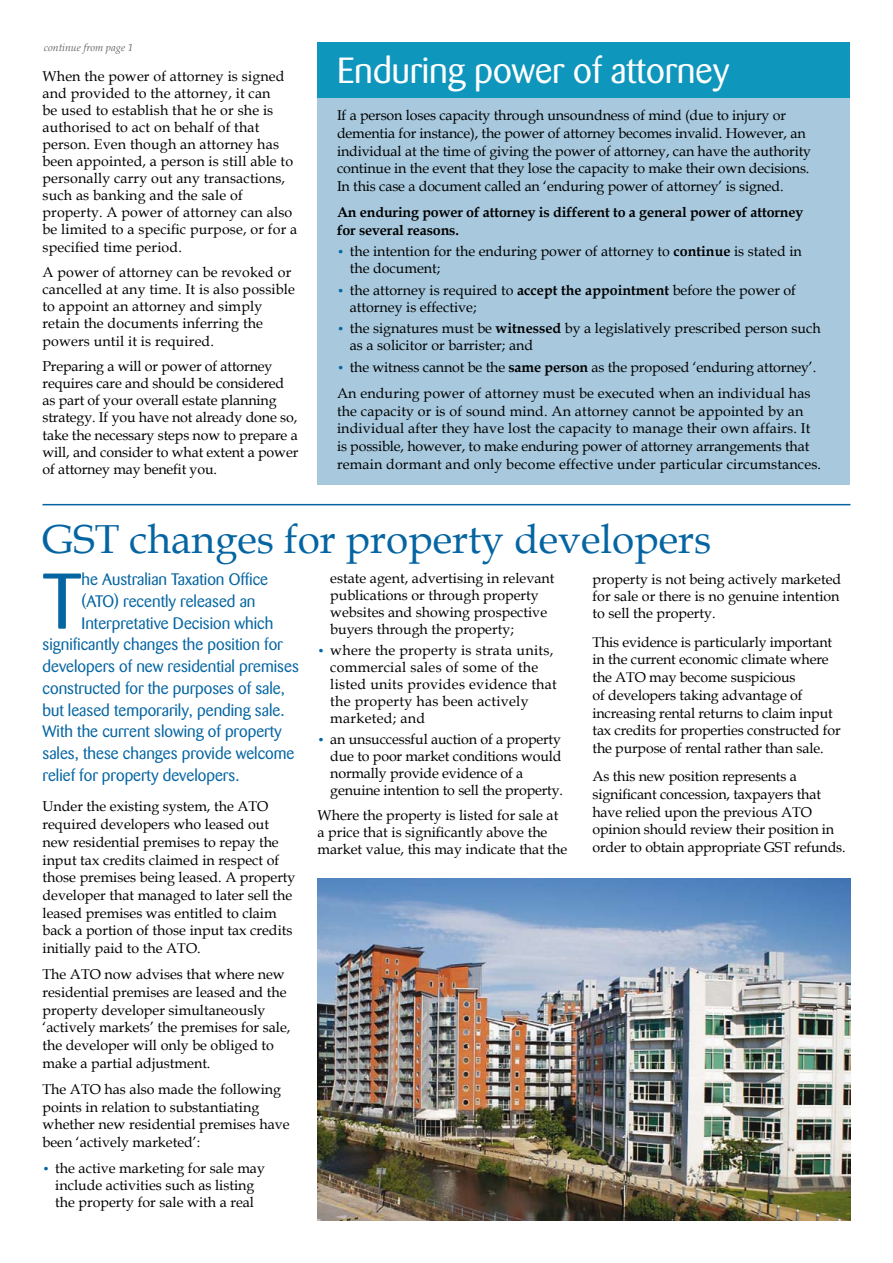
<style>
.page{position:relative;width:893px;height:1263px;background:#fff}
.page>*{position:absolute;margin:0;border:0;box-sizing:border-box;transform-origin:0 0}
.t1{font:78.15px "Barmeno";color:#0565a2}
.t2{font:40.5px "Book Antiqua";color:#0565a2}
.t3{font:36px "Barmeno";color:#fff}
.t4{font:16.5px "Barmeno";color:#0565a2}
.t5{font:14.25px/17.1px "Book Antiqua";color:#000}
.t6{font:14.25px/17.1px "Book Antiqua";letter-spacing:.02em;color:#000}
.t7{font:700 14.25px/17.7px "Book Antiqua";letter-spacing:-.01em;color:#000}
.t8{font:12px "Book Antiqua";color:#0565a2}
.t9{font:italic 10.5px "Book Antiqua";color:#646567}
.s1{font-weight:700}
</style>
<div class="page">
<div style="left:317px;top:43px;width:533px;height:442px;background:#a8c9dd"></div>
<div style="left:317px;top:43px;width:533px;height:55px;background:#0f96bd"></div>
<hr style="left:43px;top:504px;width:807px;height:1px;background:#0565a2">
<img style="left:317px;top:879px;width:533px;height:341px">
<p class="t9" style="left:44px;top:40px;width:91px">continue from page 1</p>
<p class="t5" style="left:43px;top:67px;width:256px">When the power of attorney is signed and provided to the attorney, it can<br>be used to establish that he or she is authorised to act on behalf of that person. Even though an attorney has been appointed, a person is still able to personally carry out any transactions, such as banking and the sale of property. A power of attorney can also be limited to a specific purpose, or for a specified time period.</p>
<p class="t5" style="left:43px;top:263px;width:254px">A power of attorney can be revoked or cancelled at any time. It is also possible to appoint an attorney and simply retain the documents inferring the powers until it is required.</p>
<p class="t5" style="left:43px;top:357px;width:257px">Preparing a will or power of attorney requires care and should be considered as part of your overall estate planning strategy. If you have not already done so, take the necessary steps now to prepare a will, and consider to what extent a power of attorney may benefit you.</p>
<h3 class="t3" style="left:337px;top:50px;width:394px">Enduring power of attorney</h3>
<p class="t5" style="left:337px;top:106px;width:476px;line-height:17.7px">If a person loses capacity through unsoundness of mind (due to injury or dementia for instance), the power of attorney becomes invalid. However, an individual at the time of giving the power of attorney, can have the authority continue in the event that they lose the capacity to make their own decisions.<br>In this case a document called an ‘enduring power of attorney’ is signed.</p>
<p class="t7" style="left:337px;top:203px;width:468px">An enduring power of attorney is different to a general power of attorney for several reasons.</p>
<p class="t5" style="left:350px;top:243px;width:454px">the intention for the enduring power of attorney to <span class="s1">continue</span> is stated in the document;</p>
<p class="t5" style="left:350px;top:281px;width:448px">the attorney is required to <span class="s1">accept the appointment</span> before the power of attorney is effective;</p>
<p class="t5" style="left:350px;top:319px;width:472px">the signatures must be <span class="s1">witnessed</span> by a legislatively prescribed person such as a solicitor or barrister; and</p>
<p class="t5" style="left:337px;top:353px;width:481px;line-height:26.2px;text-indent:13px">the witness cannot be the <span class="s1">same person</span> as the proposed ‘enduring attorney’.<br>An enduring power of attorney must be executed when an individual has</p>
<p class="t5" style="left:337px;top:402px;width:486px;line-height:17.7px">the capacity or is of sound mind. An attorney cannot be appointed by an individual after they have lost the capacity to manage their own affairs. It is possible, however, to make enduring power of attorney arrangements that remain dormant and only become effective under particular circumstances.</p>
<p class="t8" style="left:337px;top:244px;width:9px">•</p>
<p class="t8" style="left:337px;top:282px;width:9px">•</p>
<p class="t8" style="left:337px;top:321px;width:9px">•</p>
<p class="t8" style="left:337px;top:359px;width:9px">•</p>
<h2 class="t2" style="left:43px;top:510px;width:670px">GST changes for property developers</h2>
<h1 class="t1" style="left:43px;top:556px;width:41px">T</h1>
<p class="t4" style="left:82px;top:570px;width:188px">he Australian Taxation Office</p>
<p class="t4" style="left:82px;top:592px;width:175px">(ATO) recently released an</p>
<p class="t4" style="left:82px;top:613px;width:193px">Interpretative Decision which</p>
<p class="t4" style="left:43px;top:635px;width:242px">significantly changes the position for</p>
<p class="t4" style="left:43px;top:657px;width:258px">developers of new residential premises</p>
<p class="t4" style="left:43px;top:679px;width:244px">constructed for the purposes of sale,</p>
<p class="t4" style="left:43px;top:700px;width:243px">but leased temporarily, pending sale.</p>
<p class="t4" style="left:43px;top:722px;width:241px">With the current slowing of property</p>
<p class="t4" style="left:43px;top:744px;width:253px">sales, these changes provide welcome</p>
<p class="t4" style="left:43px;top:766px;width:198px">relief for property developers.</p>
<p class="t5" style="left:43px;top:797px;width:255px;line-height:17.7px">Under the existing system, the ATO required developers who leased out new residential premises to repay the input tax credits claimed in respect of those premises being leased. A property developer that managed to later sell the leased premises was entitled to claim back a portion of those input tax credits initially paid to the ATO.</p>
<p class="t5" style="left:43px;top:965px;width:249px;line-height:17.7px">The ATO now advises that where new residential premises are leased and the property developer simultaneously ‘actively markets’ the premises for sale, the developer will only be obliged to make a partial adjustment.</p>
<p class="t5" style="left:43px;top:1080px;width:249px;line-height:17.7px">The ATO has also made the following points in relation to substantiating whether new residential premises have been ‘actively marketed’:</p>
<p class="t5" style="left:55px;top:1159px;width:211px">the active marketing for sale may include activities such as listing the property for sale with a real</p>
<p class="t8" style="left:43px;top:1160px;width:9px">•</p>
<p class="t5" style="left:330px;top:569px;width:226px">estate agent, advertising in relevant publications or through property websites and showing prospective buyers through the property;</p>
<p class="t6" style="left:330px;top:641px;width:228px">where the property is strata units, commercial sales of some of the listed units provides evidence that the property has been actively marketed; and</p>
<p class="t5" style="left:330px;top:730px;width:234px">an unsuccessful auction of a property due to poor market conditions would normally provide evidence of a genuine intention to sell the property.</p>
<p class="t5" style="left:317px;top:806px;width:251px">Where the property is listed for sale at a price that is significantly above the market value, this may indicate that the</p>
<p class="t8" style="left:317px;top:642px;width:9px">•</p>
<p class="t8" style="left:317px;top:731px;width:9px">•</p>
<p class="t5" style="left:592px;top:570px;width:250px">property is not being actively marketed for sale or there is no genuine intention to sell the property.</p>
<p class="t5" style="left:592px;top:633px;width:250px;line-height:17.7px">This evidence is particularly important in the current economic climate where the ATO may become suspicious<br>of developers taking advantage of increasing rental returns to claim input tax credits for properties constructed for the purpose of rental rather than sale.</p>
<p class="t5" style="left:592px;top:767px;width:255px;line-height:17.7px">As this new position represents a significant concession, taxpayers that have relied upon the previous ATO opinion should review their position in order to obtain appropriate GST refunds.</p>
</div>
